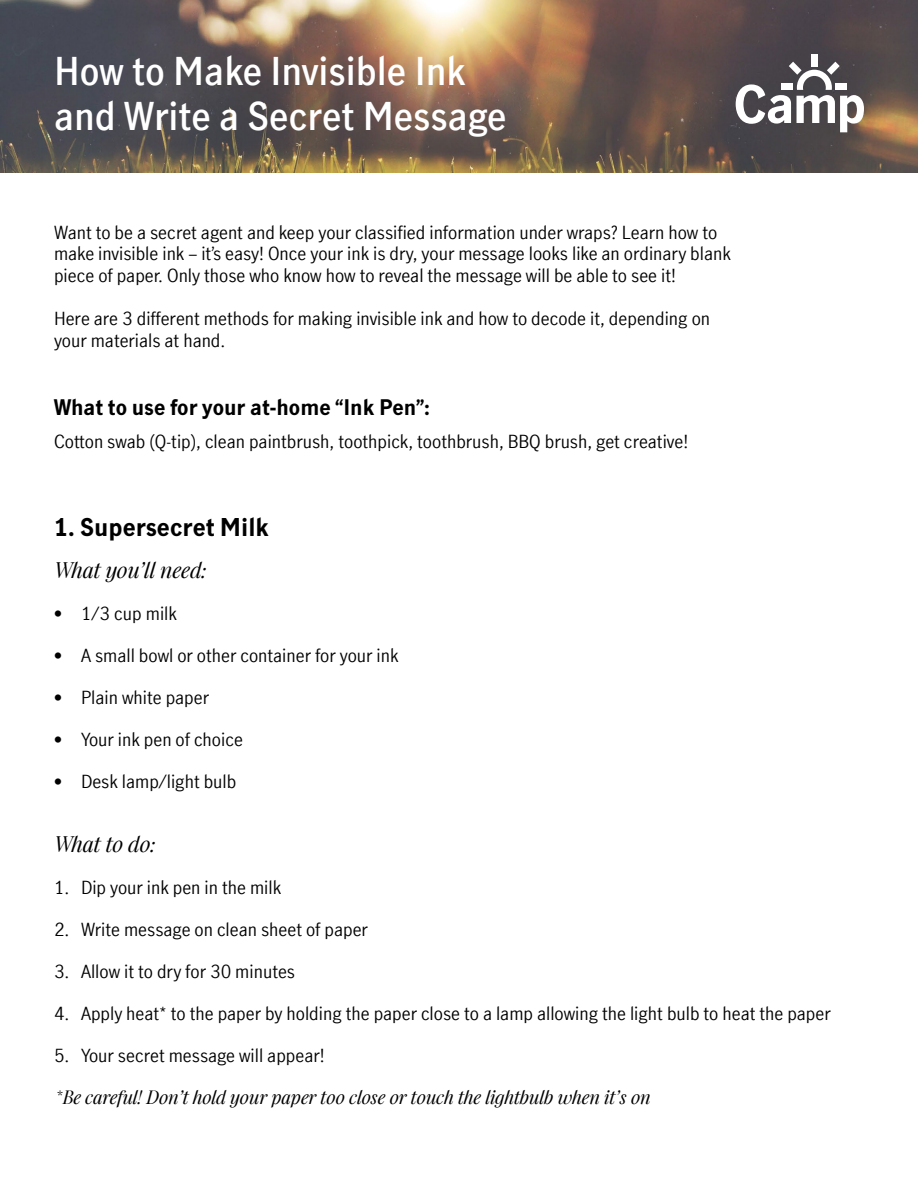
<style>
.page{position:relative;width:918px;height:1188px;background:#fff}
.page>*{position:absolute;margin:0;border:0;box-sizing:border-box;transform-origin:0 0}
.t1{font:600 37.5px/45px "Manulife JH Sans Optimized";color:#fff}
.t2{font:700 24px "Manulife JH Sans Optimized";color:#000}
.t3{font:700 21px "Manulife JH Sans Optimized";color:#000}
.t4{font:italic 21px "Manulife JH Serif Optimized";color:#000}
.t5{font:18px/21.6px "Manulife JH Sans Optimized";color:#000}
.t6{font:italic 18px "Manulife JH Serif Optimized";color:#000}
</style>
<div class="page">
<img style="left:0;top:0;width:918px;height:173px">
<div style="left:811px;top:54px;width:6px;height:12px;background:#fff"></div>
<svg style="left:736px;top:62px;width:128px;height:70px"></svg>
<h1 class="t1" style="left:54px;top:48px;width:454px">How to Make Invisible Ink and Write a Secret Message</h1>
<p class="t5" style="left:54px;top:221px;width:678px">Want to be a secret agent and keep your classified information under wraps? Learn how to make invisible ink – it’s easy! Once your ink is dry, your message looks like an ordinary blank piece of paper. Only those who know how to reveal the message will be able to see it!</p>
<p class="t5" style="left:54px;top:307px;width:658px">Here are 3 different methods for making invisible ink and how to decode it, depending on your materials at hand.</p>
<p class="t3" style="left:54px;top:393px;width:377px">What to use for your at-home “Ink Pen”:</p>
<p class="t5" style="left:54px;top:430px;width:636px">Cotton swab (Q-tip), clean paintbrush, toothpick, toothbrush, BBQ brush, get creative!</p>
<h2 class="t2" style="left:54px;top:511px;width:216px">1. Supersecret Milk</h2>
<p class="t4" style="left:54px;top:555px;width:154px">What you’ll need:</p>
<p class="t5" style="left:54px;top:602px;width:124px">• 1/3 cup milk</p>
<p class="t5" style="left:54px;top:644px;width:346px">• A small bowl or other container for your ink</p>
<p class="t5" style="left:54px;top:686px;width:157px">• Plain white paper</p>
<p class="t5" style="left:54px;top:728px;width:190px">• Your ink pen of choice</p>
<p class="t5" style="left:54px;top:770px;width:184px">• Desk lamp/light bulb</p>
<p class="t4" style="left:54px;top:829px;width:103px">What to do:</p>
<p class="t5" style="left:54px;top:876px;width:229px">1. Dip your ink pen in the milk</p>
<p class="t5" style="left:54px;top:918px;width:315px">2. Write message on clean sheet of paper</p>
<p class="t5" style="left:54px;top:960px;width:243px">3. Allow it to dry for 30 minutes</p>
<p class="t5" style="left:54px;top:1002px;width:778px">4. Apply heat* to the paper by holding the paper close to a lamp allowing the light bulb to heat the paper</p>
<p class="t5" style="left:54px;top:1044px;width:272px">5. Your secret message will appear!</p>
<p class="t6" style="left:54px;top:1084px;width:598px">*Be careful! Don’t hold your paper too close or touch the lightbulb when it’s on</p>
</div>
